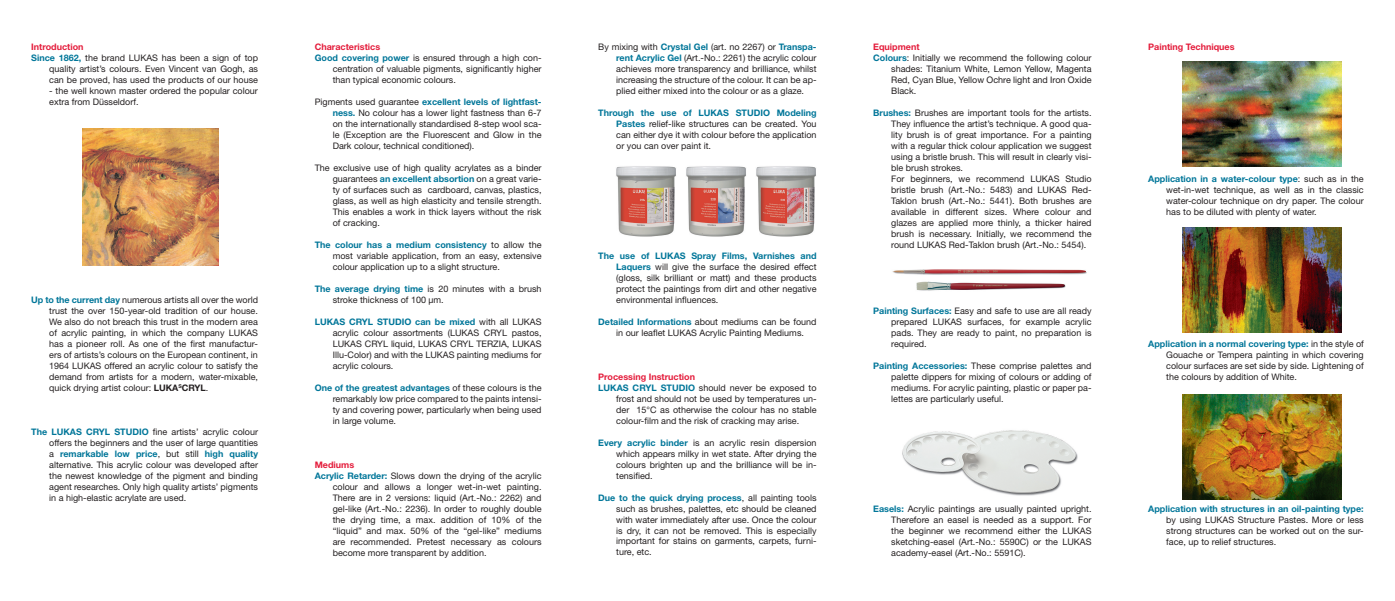
<style>
.page{position:relative;width:1395px;height:601px;background:#fff}
.page>*{position:absolute;margin:0;border:0;box-sizing:border-box;transform-origin:0 0}
.t1{font:9px/11px "Helvetica Neue";color:#231f20;text-align:justify}
.t2{font:700 9px "Helvetica Neue";color:#e41c3b}
.t3{font:700 9px "Helvetica Neue";color:#007699}
.s1{font-weight:700;color:#007699}
.s2{font-weight:700}
.s3{font-family:"Helvetica Neue CE"}
</style>
<div class="page">
<img style="left:83px;top:129px;width:136px;height:137px">
<img style="left:892px;top:269px;width:25px;height:6px">
<img style="left:917px;top:269px;width:142px;height:6px">
<img style="left:1059px;top:269px;width:28px;height:6px">
<img style="left:902px;top:430px;width:176px;height:66px">
<img style="left:916px;top:281px;width:150px;height:10px">
<img style="left:1182px;top:62px;width:159px;height:105px">
<img style="left:1182px;top:228px;width:159px;height:105px">
<img style="left:1182px;top:395px;width:159px;height:104px">
<img style="left:616px;top:166px;width:60px;height:71px">
<img style="left:686px;top:166px;width:60px;height:71px">
<img style="left:756px;top:166px;width:60px;height:71px">
<p class="t2" style="left:31px;top:41px;width:54px">Introduction</p>
<p class="t1" style="left:31px;top:52px;width:228px"><span class="s1">Since 1862,</span> the brand LUKAS has been a sign of top</p>
<p class="t1" style="left:49px;top:63px;width:210px">quality artist’s colours. Even Vincent van Gogh, as</p>
<p class="t1" style="left:49px;top:74px;width:210px">can be proved, has used the products of our house</p>
<p class="t1" style="left:49px;top:85px;width:210px">- the well known master ordered the popular colour extra from Düsseldorf.</p>
<p class="t1" style="left:49px;top:294px;width:210px;text-indent:-18px"><span class="s1">Up to the current day</span> numerous artists all over the world trust the over 150-year-old tradition of our house.<br>We also do not breach this trust in the modern area of acrylic painting, in which the company LUKAS has a pioneer roll. As one of the first manufactur&shy;ers of artists’s colours on the European continent, in 1964 LUKAS offered an acrylic colour to satisfy the demand from artists for a modern, water-mixable, quick drying artist colour: <span class="s2">LUKA</span><sup>S</sup><span class="s2">CRYL</span><span class="s3">.</span></p>
<p class="t1" style="left:49px;top:426px;width:210px;text-indent:-18px"><span class="s1">The LUKAS CRYL STUDIO</span> fine artists’ acrylic colour offers the beginners and the user of large quantities a <span class="s1">remarkable low price</span>, but still <span class="s1">high quality </span>alternative. This acrylic colour was developed after the newest knowledge of the pigment and binding agent researches. Only high quality artists’ pigments in a high-elastic acrylate are used.</p>
<p class="t2" style="left:315px;top:41px;width:67px">Characteristics</p>
<p class="t1" style="left:315px;top:52px;width:228px"><span class="s1">Good covering power</span> is ensured through a high con-</p>
<p class="t1" style="left:333px;top:63px;width:210px">centration of valuable pigments, significantly higher</p>
<p class="t1" style="left:333px;top:74px;width:125px">than typical economic colours.</p>
<p class="t1" style="left:333px;top:96px;width:210px;text-indent:-18px">Pigments used guarantee <span class="s1">excellent levels of lightfast&shy;ness.</span> No colour has a lower light fastness than 6-7 on the internationally standardised 8-step wool sca&shy;le (Exception are the Fluorescent and Glow in the Dark colour, technical conditioned).</p>
<p class="t1" style="left:333px;top:162px;width:210px;text-indent:-18px">The exclusive use of high quality acrylates as a binder guarantees <span class="s1">an excellent absortion</span> on a great varie&shy;ty of surfaces such as cardboard, canvas, plastics, glass, as well as high elasticity and tensile strength.<br>This enables a work in thick layers without the risk of cracking.</p>
<p class="t1" style="left:333px;top:239px;width:210px;text-indent:-18px"><span class="s1">The colour has a medium consistency</span> to allow the most variable application, from an easy, extensive colour application up to a slight structure.</p>
<p class="t1" style="left:333px;top:283px;width:210px;text-indent:-18px"><span class="s1">The average drying time</span> is 20 minutes with a brush stroke thickness of 100 µm.</p>
<p class="t1" style="left:333px;top:316px;width:210px;text-indent:-18px"><span class="s1">LUKAS CRYL STUDIO can be mixed</span> with all LUKAS acrylic colour assortments (LUKAS CRYL pastos, LUKAS CRYL liquid, LUKAS CRYL TERZIA, LUKAS Illu-Color) and with the LUKAS painting mediums for acrylic colours.</p>
<p class="t1" style="left:333px;top:382px;width:210px;text-indent:-18px"><span class="s1">One of the greatest advantages</span> of these colours is the remarkably low price compared to the paints intensi&shy;ty and covering power, particularly when being used in large volume.</p>
<p class="t2" style="left:315px;top:459px;width:41px">Mediums</p>
<p class="t1" style="left:315px;top:470px;width:228px"><span class="s1">Acrylic Retarder:</span> Slows down the drying of the acrylic</p>
<p class="t1" style="left:333px;top:481px;width:210px">colour and allows a longer wet-in-wet painting.</p>
<p class="t1" style="left:333px;top:492px;width:210px">There are in 2 versions: liquid (Art.-No.: 2262) and</p>
<p class="t1" style="left:333px;top:503px;width:210px">gel-like (Art.-No.: 2236). In order to roughly double</p>
<p class="t1" style="left:333px;top:514px;width:210px">the drying time, a max. addition of 10% of the</p>
<p class="t1" style="left:333px;top:525px;width:210px">“liquid” and max. 50% of the “gel-like” mediums</p>
<p class="t1" style="left:333px;top:536px;width:210px">are recommended. Pretest necessary as colours</p>
<p class="t1" style="left:333px;top:547px;width:155px">become more transparent by addition.</p>
<p class="t1" style="left:616px;top:41px;width:202px;text-indent:-18px">By mixing with <span class="s1">Crystal Gel</span> (art. no 2267) or <span class="s1">Transpa&shy;rent Acrylic Gel</span> (Art.-No.: 2261) the acrylic colour achieves more transparency and brilliance, whilst increasing the structure of the colour. It can be ap&shy;plied either mixed into the colour or as a glaze.</p>
<p class="t1" style="left:616px;top:107px;width:202px;text-indent:-18px"><span class="s1">Through the use of LUKAS STUDIO Modeling Pastes</span> relief-like structures can be created. You can either dye it with colour before the application or you can over paint it.</p>
<p class="t1" style="left:616px;top:250px;width:202px;text-indent:-18px"><span class="s1">The use of LUKAS Spray Films, Varnishes and Laquers</span> will give the surface the desired effect (gloss, silk brilliant or matt) and these products protect the paintings from dirt and other negative environmental influences.</p>
<p class="t1" style="left:616px;top:316px;width:202px;text-indent:-18px"><span class="s1">Detailed Informations</span> about mediums can be found in our leaflet LUKAS Acrylic Painting Mediums.</p>
<p class="t2" style="left:598px;top:371px;width:98px">Processing Instruction</p>
<p class="t1" style="left:598px;top:382px;width:220px"><span class="s1">LUKAS CRYL STUDIO</span> should never be exposed to</p>
<p class="t1" style="left:616px;top:393px;width:202px">frost and should not be used by temperatures un-</p>
<p class="t1" style="left:616px;top:404px;width:202px">der 15°C as otherwise the colour has no stable</p>
<p class="t1" style="left:616px;top:415px;width:184px">colour-film and the risk of cracking may arise.</p>
<p class="t1" style="left:616px;top:437px;width:202px;text-indent:-18px"><span class="s1">Every acrylic binder</span> is an acrylic resin dispersion which appears milky in wet state. After drying the colours brighten up and the brilliance will be in&shy;tensified.</p>
<p class="t1" style="left:616px;top:492px;width:202px;text-indent:-18px"><span class="s1">Due to the quick drying process</span>, all painting tools such as brushes, palettes, etc should be cleaned with water immediately after use. Once the colour is dry, it can not be removed. This is especially important for stains on garments, carpets, furni&shy;ture, etc.</p>
<p class="t2" style="left:873px;top:41px;width:48px">Equipment</p>
<p class="t1" style="left:873px;top:52px;width:220px"><span class="s1">Colours</span>: Initially we recommend the following colour</p>
<p class="t1" style="left:891px;top:63px;width:202px">shades: Titanium White, Lemon Yellow, Magenta</p>
<p class="t1" style="left:891px;top:74px;width:202px">Red, Cyan Blue, Yellow Ochre light and Iron Oxide</p>
<p class="t1" style="left:891px;top:85px;width:27px">Black.</p>
<p class="t1" style="left:891px;top:107px;width:202px;text-align:left;text-indent:-18px"><span class="s1">Brushes:</span> Brushes are important tools for the artists.<br>They influence the artist’s technique. A good qua&shy;lity brush is of great importance. For a painting with a regular thick colour application we suggest using a bristle brush. This will result in clearly visi&shy;ble brush strokes.<br>For beginners, we recommend LUKAS Studio bristle brush (Art.-No.: 5483) and LUKAS Red-Taklon brush (Art.-No.: 5441). Both brushes are available in different sizes. Where colour and glazes are applied more thinly, a thicker haired brush is necessary. Initially, we recommend the round LUKAS Red-Taklon brush (Art.-No.: 5454).</p>
<p class="t1" style="left:891px;top:305px;width:202px;text-indent:-18px"><span class="s1">Painting Surfaces:</span> Easy and safe to use are all ready prepared LUKAS surfaces, for example acrylic pads. They are ready to paint, no preparation is required.</p>
<p class="t1" style="left:891px;top:360px;width:202px;text-indent:-18px"><span class="s1">Painting Accessories:</span> These comprise palettes and palette dippers for mixing of colours or adding of mediums. For acrylic painting, plastic or paper pa&shy;lettes are particularly useful.</p>
<p class="t1" style="left:891px;top:503px;width:202px;text-indent:-18px"><span class="s1">Easels:</span> Acrylic paintings are usually painted upright.<br>Therefore an easel is needed as a support. For the beginner we recommend either the LUKAS sketching-easel (Art.-No.: 5590C) or the LUKAS academy-easel (Art.-No.: 5591C).</p>
<p class="t2" style="left:1148px;top:41px;width:88px">Painting Techniques</p>
<p class="t1" style="left:1166px;top:173px;width:199px;text-indent:-18px"><span class="s1">Application in a water-colour type</span>: such as in the wet-in-wet technique, as well as in the classic water-colour technique on dry paper. The colour has to be diluted with plenty of water.</p>
<p class="t1" style="left:1166px;top:338px;width:199px;text-indent:-18px"><span class="s1">Application in a normal covering type:</span> in the style of Gouache or Tempera painting in which covering colour surfaces are set side by side. Lightening of the colours by addition of White.</p>
<p class="t3" style="left:1148px;top:503px;width:217px">Application with structures in an oil-painting type:</p>
<p class="t1" style="left:1166px;top:514px;width:199px">by using LUKAS Structure Pastes. More or less strong structures can be worked out on the sur&shy;face, up to relief structures.</p>
</div>
